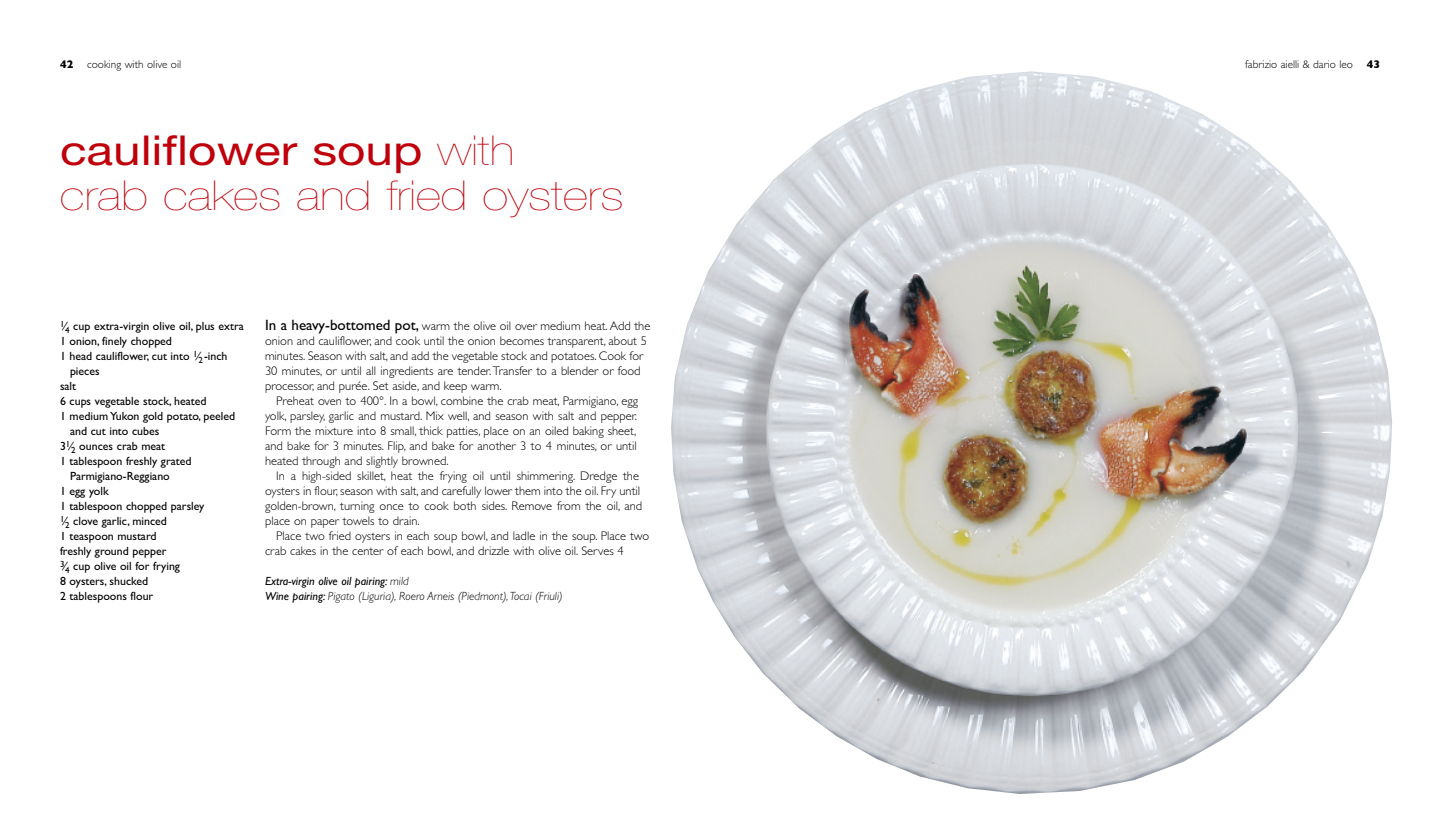
<style>
.page{position:relative;width:1440px;height:833px;background:#fff}
.page>*{position:absolute;margin:0;border:0;box-sizing:border-box;transform-origin:0 0}
.t1{font:200 41.25px/45px "Helvetica Neue";color:#bf000b;scale:1.2 1}
.t2{font:300 12.5px/15px "Gill Sans";color:#000}
.t3{font:11.88px "Gill Sans";color:#000}
.t4{font:italic 300 11.88px/15px "Gill Sans";color:#000}
.t5{font:300 11.25px "Gill Sans";color:#000}
.s1{font-weight:700}
.s2{font-weight:400}
.s3{font-weight:400;font-size:15px}
</style>
<div class="page">
<img style="left:671px;top:71px;width:721px;height:722px">
<p class="t5" style="left:60px;top:57px;width:123px"><span class="s1">42</span> cooking with olive oil</p>
<p class="t5" style="left:1245px;top:57px;width:136px">fabrizio aielli &amp; dario leo <span class="s1">43</span></p>
<h1 class="t1" style="left:60px;top:128px;width:471px"><span class="s2">cauliflower soup</span> with<br>crab cakes and fried oysters</h1>
<p class="t3" style="left:60px;top:319px;width:185px"><sup>1</sup>⁄<sub>4</sub> cup extra-virgin olive oil, plus extra</p>
<p class="t3" style="left:60px;top:334px;width:114px">1 onion, finely chopped</p>
<p class="t3" style="left:60px;top:349px;width:169px">1 head cauliflower, cut into <sup>1</sup>⁄<sub>2</sub>-inch</p>
<p class="t3" style="left:70px;top:364px;width:31px">pieces</p>
<p class="t3" style="left:60px;top:379px;width:18px">salt</p>
<p class="t3" style="left:60px;top:394px;width:148px">6 cups vegetable stock, heated</p>
<p class="t3" style="left:60px;top:409px;width:177px">1 medium Yukon gold potato, peeled</p>
<p class="t3" style="left:70px;top:424px;width:91px">and cut into cubes</p>
<p class="t3" style="left:60px;top:439px;width:107px">3<sup>1</sup>⁄<sub>2</sub> ounces crab meat</p>
<p class="t3" style="left:60px;top:454px;width:133px">1 tablespoon freshly grated</p>
<p class="t3" style="left:70px;top:469px;width:101px">Parmigiano-Reggiano</p>
<p class="t3" style="left:60px;top:484px;width:50px">1 egg yolk</p>
<p class="t3" style="left:60px;top:499px;width:146px">1 tablespoon chopped parsley</p>
<p class="t3" style="left:60px;top:514px;width:109px"><sup>1</sup>⁄<sub>2</sub> clove garlic, minced</p>
<p class="t3" style="left:60px;top:529px;width:98px">1 teaspoon mustard</p>
<p class="t3" style="left:60px;top:544px;width:108px">freshly ground pepper</p>
<p class="t3" style="left:60px;top:559px;width:122px"><sup>3</sup>⁄<sub>4</sub> cup olive oil for frying</p>
<p class="t3" style="left:60px;top:574px;width:90px">8 oysters, shucked</p>
<p class="t3" style="left:60px;top:589px;width:95px">2 tablespoons flour</p>
<p class="t2" style="left:265px;top:318px;width:387px"><span class="s3">In a heavy-bottomed pot,</span> warm the olive oil over medium heat. Add the onion and cauliflower, and cook until the onion becomes transparent, about 5 minutes. Season with salt, and add the vegetable stock and potatoes. Cook for 30 minutes, or until all ingredients are tender.Transfer to a blender or food processor, and purée. Set aside, and keep warm.</p>
<p class="t2" style="left:265px;top:393px;width:375px;text-indent:11px">Preheat oven to 400°. In a bowl, combine the crab meat, Parmigiano, egg yolk, parsley, garlic and mustard. Mix well, and season with salt and pepper.<br>Form the mixture into 8 small, thick patties, place on an oiled baking sheet, and bake for 3 minutes. Flip, and bake for another 3 to 4 minutes, or until heated through and slightly browned.</p>
<p class="t2" style="left:265px;top:468px;width:379px;text-indent:11px">In a high-sided skillet, heat the frying oil until shimmering. Dredge the oysters in flour, season with salt, and carefully lower them into the oil. Fry until golden-brown, turning once to cook both sides. Remove from the oil, and place on paper towels to drain.</p>
<p class="t2" style="left:265px;top:528px;width:386px;text-indent:11px">Place two fried oysters in each soup bowl, and ladle in the soup. Place two crab cakes in the center of each bowl, and drizzle with olive oil. Serves 4</p>
<p class="t4" style="left:265px;top:573px;width:299px"><span class="s2">Extra-virgin olive oil pairing:</span> mild<br><span class="s2">Wine pairing:</span> Pigato (Liguria), Roero Arneis (Piedmont),Tocai (Friuli)</p>
</div>
